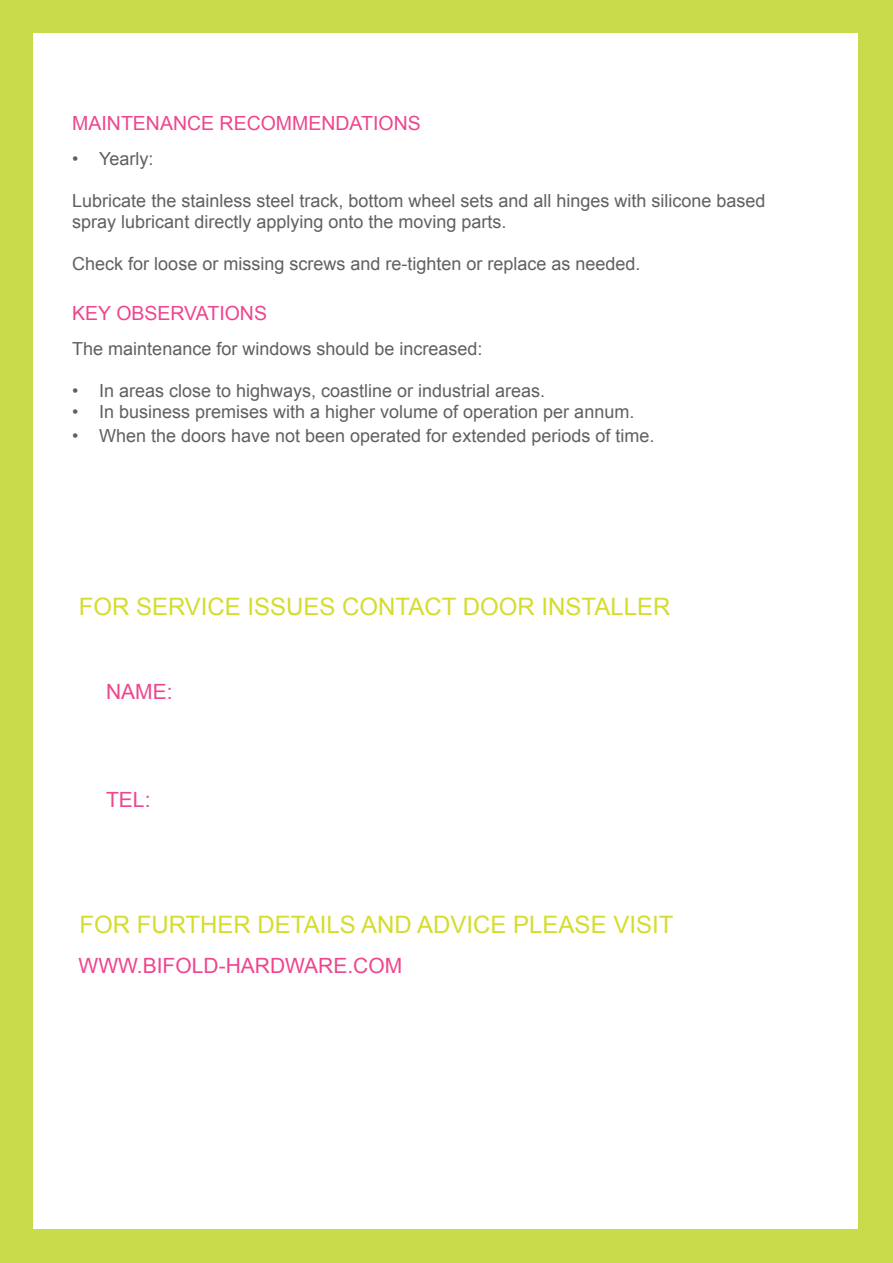
<style>
.page{position:relative;width:893px;height:1263px;background:#c8db4a}
.page>*{position:absolute;margin:0;border:0;box-sizing:border-box;transform-origin:0 0}
.t1{font:24px "Arial";color:#d5dc2e}
.t2{font:21px "Arial";color:#ee458f}
.t3{font:19.5px "Arial";color:#ee458f}
.t4{font:18px/21px "Arial";color:#606060}
</style>
<div class="page">
<div style="left:33px;top:33px;width:824px;height:1195px;background:#fff"></div>
<p class="t3" style="left:72px;top:110px;width:350px">MAINTENANCE RECOMMENDATIONS</p>
<p class="t4" style="left:72px;top:148px;width:83px">• Yearly:</p>
<p class="t4" style="left:72px;top:190px;width:695px">Lubricate the stainless steel track, bottom wheel sets and all hinges with silicone based spray lubricant directly applying onto the moving parts.</p>
<p class="t4" style="left:72px;top:253px;width:570px">Check for loose or missing screws and re-tighten or replace as needed.</p>
<p class="t3" style="left:72px;top:300px;width:196px">KEY OBSERVATIONS</p>
<p class="t4" style="left:72px;top:338px;width:412px">The maintenance for windows should be increased:</p>
<p class="t4" style="left:72px;top:380px;width:474px">• In areas close to highways, coastline or industrial areas.</p>
<p class="t4" style="left:72px;top:401px;width:564px">• In business premises with a higher volume of operation per annum.</p>
<p class="t4" style="left:72px;top:425px;width:584px">• When the doors have not been operated for extended periods of time.</p>
<h1 class="t1" style="left:79px;top:591px;width:593px">FOR SERVICE ISSUES CONTACT DOOR INSTALLER</h1>
<p class="t2" style="left:106px;top:678px;width:68px">NAME:</p>
<p class="t2" style="left:106px;top:786px;width:46px">TEL:</p>
<h1 class="t1" style="left:79px;top:909px;width:595px">FOR FURTHER DETAILS AND ADVICE PLEASE VISIT</h1>
<p class="t2" style="left:79px;top:952px;width:325px">WWW.BIFOLD-HARDWARE.COM</p>
</div>
